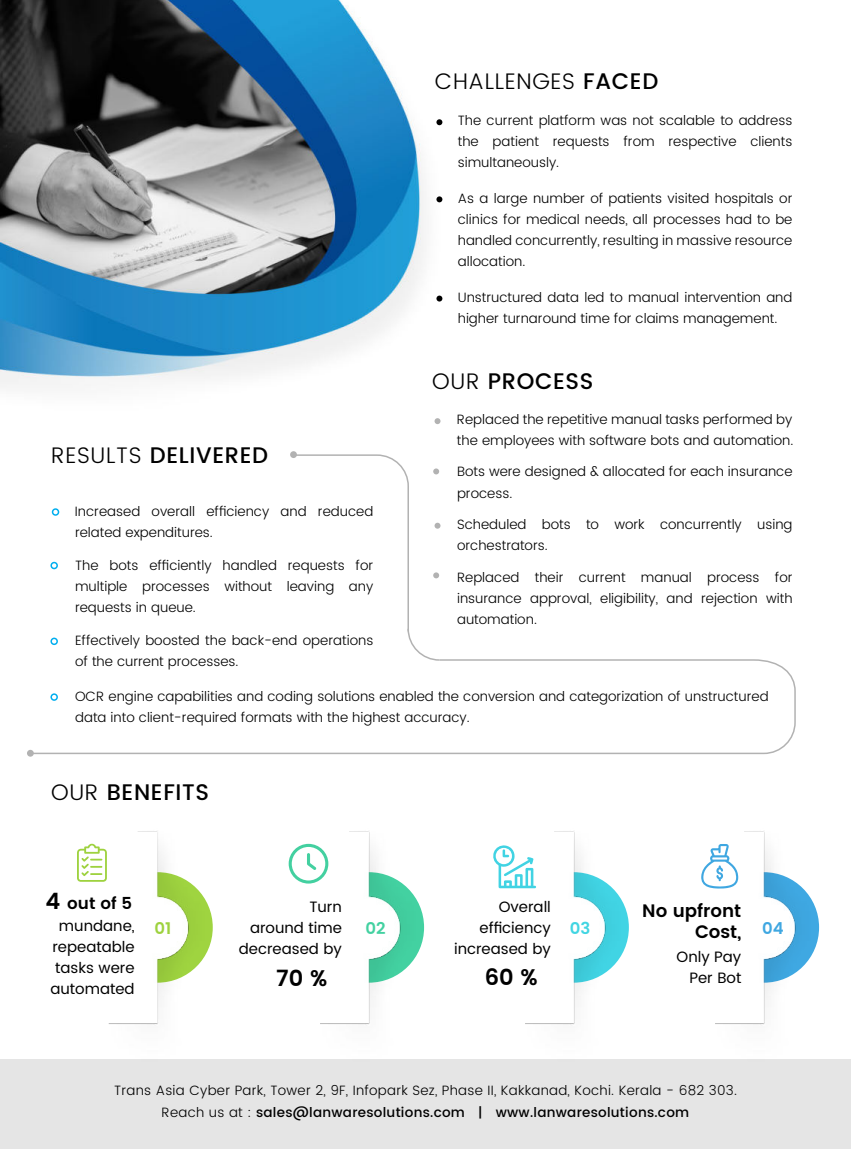
<style>
.page{position:relative;width:851px;height:1149px;background:#fff}
.page>*{position:absolute;margin:0;border:0;box-sizing:border-box;transform-origin:0 0}
.t1{font:500 22.5px "Poppins";letter-spacing:.03em;color:#000}
.t2{font:300 22.5px "Poppins";letter-spacing:.03em;color:#000}
.t3{font:600 22.5px "Poppins";color:#000}
.t4{font:600 18px/21px "Poppins";color:#000;text-align:right}
.t5{font:600 16.5px "Poppins";color:#000}
.t6{font:600 16.5px "Poppins";color:#9ed23f}
.t7{font:600 16.5px "Poppins";color:#43d1a1}
.t8{font:600 16.5px "Poppins";color:#41d5e2}
.t9{font:600 16.5px "Poppins";color:#3fa7e1}
.t10{font:15px/21px "Poppins";color:#000;text-align:right}
.t11{font:300 13.5px/21px "Poppins";color:#000}
.t12{font:300 13.5px "Poppins";letter-spacing:.02em;color:#000}
.t13{font:500 13.5px "Poppins";letter-spacing:.02em;color:#000}
.s1{font-weight:500}
.s2{font-weight:300}
.s3{font-size:22.5px}
</style>
<div class="page">
<img style="left:0;top:0;width:765px;height:757px">
<div style="left:0;top:1058px;width:850px;height:90px;background:#e5e5e5"></div>
<svg style="left:434px;top:418px;width:6px;height:6px"></svg>
<div style="left:52px;top:508px;width:7px;height:7px;border:2px solid #00aeef;border-radius:50%"></div>
<div style="left:50px;top:561px;width:8px;height:8px;border:2px solid #00aeef;border-radius:50%"></div>
<div style="left:50px;top:637px;width:8px;height:8px;border:2px solid #00aeef;border-radius:50%"></div>
<svg style="left:436px;top:119px;width:6px;height:6px"></svg>
<svg style="left:436px;top:196px;width:6px;height:6px"></svg>
<svg style="left:436px;top:295px;width:6px;height:6px"></svg>
<svg style="left:29px;top:658px;width:767px;height:96px"></svg>
<svg style="left:293px;top:453px;width:148px;height:208px"></svg>
<div style="left:290px;top:451px;width:7px;height:7px;background:#b2b2b2;border-radius:50%"></div>
<div style="left:27px;top:749px;width:7px;height:7px;background:#b2b2b2;border-radius:50%"></div>
<img style="left:56px;top:831px;width:177px;height:228px">
<svg style="left:77px;top:843px;width:30px;height:38px"></svg>
<img style="left:267px;top:831px;width:177px;height:228px">
<svg style="left:288px;top:843px;width:40px;height:40px"></svg>
<img style="left:472px;top:831px;width:177px;height:228px">
<svg style="left:492px;top:844px;width:44px;height:44px"></svg>
<img style="left:662px;top:831px;width:177px;height:228px">
<svg style="left:700px;top:843px;width:38px;height:45px"></svg>
<h1 class="t2" style="left:435px;top:71px;width:225px">CHALLENGES <span class="s1">FACED</span></h1>
<p class="t11" style="left:457px;top:111px;width:336px;text-align:justify">The current platform was not scalable to address the patient requests from respective clients simultaneously.</p>
<p class="t11" style="left:457px;top:189px;width:336px;text-align:justify">As a large number of patients visited hospitals or clinics for medical needs, all processes had to be handled concurrently, resulting in massive resource allocation.</p>
<p class="t11" style="left:457px;top:288px;width:336px">Unstructured data led to manual intervention and higher turnaround time for claims management.</p>
<h1 class="t1" style="left:432px;top:370px;width:163px"><span class="s2">OUR</span> PROCESS</h1>
<p class="t11" style="left:457px;top:410px;width:338px">Replaced the repetitive manual tasks performed by the employees with software bots and automation.</p>
<p class="t11" style="left:457px;top:462px;width:337px">Bots were designed &amp; allocated for each insurance process.</p>
<p class="t11" style="left:457px;top:515px;width:337px">Scheduled bots to work concurrently using orchestrators.</p>
<p class="t11" style="left:457px;top:567px;width:337px;text-align:justify">Replaced their current manual process for insurance approval, eligibility, and rejection with automation.</p>
<h1 class="t1" style="left:51px;top:444px;width:218px"><span class="s2">RESULTS</span> DELIVERED</h1>
<p class="t11" style="left:75px;top:501px;width:300px">Increased overall efficiency and reduced related expenditures.</p>
<p class="t11" style="left:75px;top:555px;width:300px;text-align:justify">The bots efficiently handled requests for multiple processes without leaving any requests in queue.</p>
<p class="t11" style="left:75px;top:631px;width:300px">Effectively boosted the back-end operations of the current processes.</p>
<p class="t11" style="left:75px;top:687px;width:695px">OCR engine capabilities and coding solutions enabled the conversion and categorization of unstructured data into client-required formats with the highest accuracy.</p>
<h1 class="t1" style="left:51px;top:781px;width:159px"><span class="s2">OUR</span> BENEFITS</h1>
<p class="t5" style="left:46px;top:896px;width:88px"><span class="s3">4</span> out of 5</p>
<p class="t10" style="left:50px;top:916px;width:86px;text-align:center">mundane, repeatable tasks were automated</p>
<p class="t10" style="left:239px;top:897px;width:104px">Turn<br>around time decreased by</p>
<h1 class="t3" style="left:276px;top:968px;width:53px">70 %</h1>
<p class="t6" style="left:155px;top:920px;width:18px">01</p>
<p class="t7" style="left:365px;top:920px;width:22px">02</p>
<p class="t10" style="left:454px;top:897px;width:98px">Overall efficiency increased by</p>
<h1 class="t3" style="left:484px;top:967px;width:54px">60 %</h1>
<p class="t8" style="left:569px;top:920px;width:22px">03</p>
<h2 class="t4" style="left:642px;top:901px;width:101px">No upfront<br>Cost,</h2>
<p class="t10" style="left:676px;top:947px;width:66px">Only Pay<br>Per Bot</p>
<p class="t9" style="left:762px;top:920px;width:23px">04</p>
<p class="t12" style="left:114px;top:1084px;width:624px">Trans Asia Cyber Park, Tower 2, 9F, Infopark Sez, Phase II, Kakkanad, Kochi. Kerala - 682 303.</p>
<p class="t13" style="left:162px;top:1105px;width:529px"><span class="s2">Reach us at :</span> sales@lanwaresolutions.com | www.lanwaresolutions.com</p>
</div>
